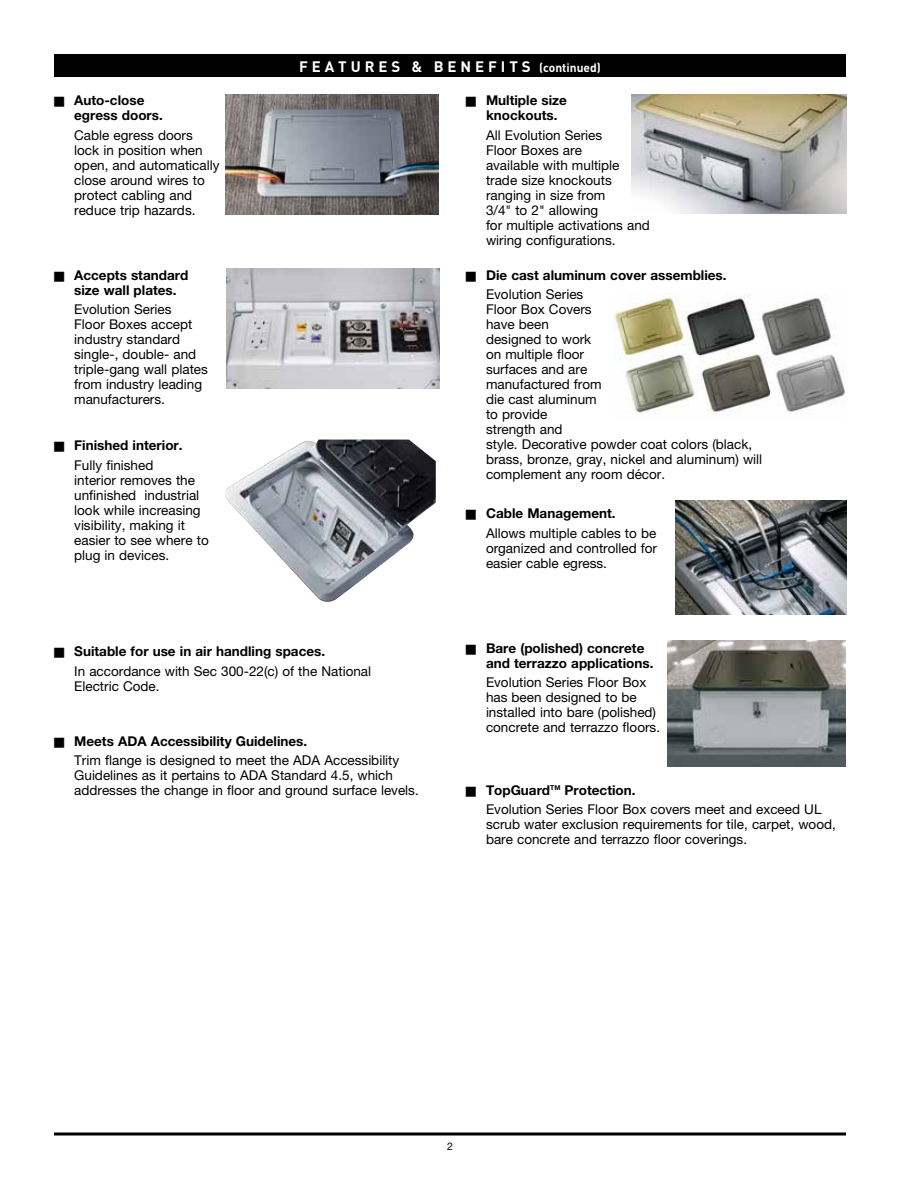
<style>
.page{position:relative;width:918px;height:1188px;background:#fff}
.page>*{position:absolute;margin:0;border:0;box-sizing:border-box;transform-origin:0 0}
.t1{font:700 15px "DIN Pro";letter-spacing:.26em;color:#fff}
.t2{font:13.5px/15px "Helvetica Neue";color:#000}
.t3{font:700 13.5px/15px "Helvetica Neue";color:#000}
.t4{font:10.5px "Helvetica Neue";color:#000}
.s1{font-weight:400}
.s2{font-size:12px}
.s3{font-weight:700}
</style>
<div class="page">
<svg style="left:54px;top:1132px;width:792px;height:4px;background:#3f3f3f"></svg>
<div style="left:54px;top:54px;width:792px;height:23px;background:#000"></div>
<img style="left:631px;top:94px;width:215px;height:119px">
<img style="left:613px;top:294px;width:232px;height:121px">
<img style="left:676px;top:500px;width:170px;height:115px">
<img style="left:225px;top:440px;width:211px;height:162px">
<img style="left:226px;top:269px;width:213px;height:120px">
<img style="left:226px;top:94px;width:212px;height:120px">
<img style="left:667px;top:640px;width:179px;height:126px">
<p class="t3" style="left:74px;top:93px;width:90px;text-indent:-20px">■ Auto-close egress doors.</p>
<p class="t2" style="left:74px;top:127px;width:147px">Cable egress doors lock in position when open, and automatically close around wires to protect cabling and reduce trip hazards.</p>
<p class="t3" style="left:74px;top:267px;width:116px;text-indent:-20px">■ Accepts standard size wall plates.</p>
<p class="t2" style="left:74px;top:302px;width:135px">Evolution Series<br>Floor Boxes accept industry standard single-, double- and triple-gang wall plates from industry leading manufacturers.</p>
<p class="t3" style="left:74px;top:435px;width:110px;line-height:19.5px;text-indent:-20px">■ Finished interior.<br><span class="s1">Fully finished</span></p>
<p class="t2" style="left:74px;top:472px;width:136px">interior removes the unfinished industrial look while increasing visibility, making it easier to see where to plug in devices.</p>
<p class="t1" style="left:299px;top:57px;width:303px">FEATURES &amp; BENEFITS <span class="s2">(continued)</span></p>
<p class="t3" style="left:486px;top:93px;width:83px;text-indent:-20px">■ Multiple size knockouts.</p>
<p class="t2" style="left:486px;top:127px;width:165px">All Evolution Series<br>Floor Boxes are<br>available with multiple trade size knockouts ranging in size from<br>3/4" to 2" allowing<br>for multiple activations and wiring configurations.</p>
<p class="t3" style="left:486px;top:265px;width:242px;line-height:19.5px;text-indent:-20px">■ Die cast aluminum cover assemblies.<br><span class="s1">Evolution Series</span></p>
<p class="t2" style="left:486px;top:302px;width:278px">Floor Box Covers<br>have been<br>designed to work<br>on multiple floor<br>surfaces and are<br>manufactured from<br>die cast aluminum<br>to provide<br>strength and<br>style. Decorative powder coat colors (black, brass, bronze, gray, nickel and aluminum) will complement any room décor.</p>
<p class="t2" style="left:486px;top:504px;width:172px;line-height:19.5px;text-indent:-20px">■ <span class="s3">Cable Management.<br></span>Allows multiple cables to be</p>
<p class="t2" style="left:486px;top:540px;width:173px">organized and controlled for easier cable egress.</p>
<p class="t2" style="left:74px;top:642px;width:298px;line-height:19.5px;text-indent:-20px">■ <span class="s3">Suitable for use in air handling spaces.<br></span>In accordance with Sec 300-22(c) of the National</p>
<p class="t2" style="left:74px;top:678px;width:87px">Electric Code.</p>
<p class="t2" style="left:74px;top:731px;width:327px;line-height:19.5px;text-indent:-20px">■ <span class="s3">Meets ADA Accessibility Guidelines.<br></span>Trim flange is designed to meet the ADA Accessibility</p>
<p class="t2" style="left:74px;top:768px;width:346px">Guidelines as it pertains to ADA Standard 4.5, which addresses the change in floor and ground surface levels.</p>
<p class="t3" style="left:486px;top:640px;width:169px;text-indent:-20px">■ Bare (polished) concrete and terrazzo applications.</p>
<p class="t2" style="left:486px;top:675px;width:176px">Evolution Series Floor Box has been designed to be installed into bare (polished) concrete and terrazzo floors.</p>
<p class="t2" style="left:486px;top:780px;width:337px;line-height:19.5px;text-indent:-20px">■ <span class="s3">TopGuard</span><sup>TM</sup> <span class="s3">Protection.<br></span>Evolution Series Floor Box covers meet and exceed UL</p>
<p class="t2" style="left:486px;top:817px;width:351px">scrub water exclusion requirements for tile, carpet, wood, bare concrete and terrazzo floor coverings.</p>
<p class="t4" style="left:447px;top:1140px;width:7px">2</p>
</div>
